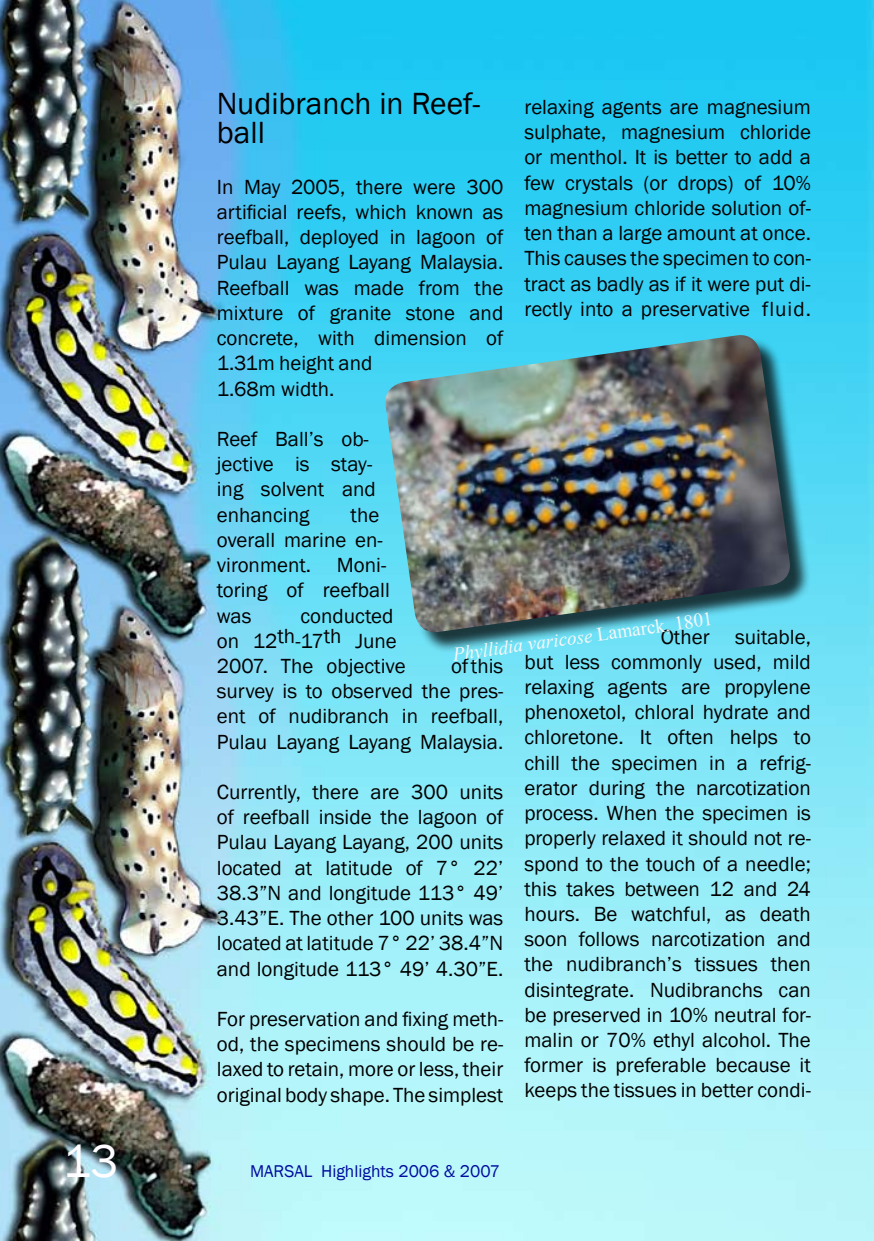
<style>
.page{position:relative;width:874px;height:1241px;background:#fff}
.page>*{position:absolute;margin:0;border:0;box-sizing:border-box;transform-origin:0 0}
.t1{font:47.25px "Franklin Gothic";color:#fffdff}
.t2{font:31.5px/29.4px "Franklin Gothic";color:#000}
.t3{font:21px/25.2px "Franklin Gothic";color:#000;text-align:justify}
.t4{font:italic 19.25px "Times New Roman";color:#f7f7f8}
.t5{font:17.5px "Franklin Gothic";color:#000b9f}
.s1{font-style:normal}
</style>
<div class="page">
<img style="left:0;top:0;width:873px;height:1240px">
<div style="left:388px;top:337px;width:435px;height:328px;background:#000;opacity:.75"></div>
<img style="left:383px;top:335px;width:409px;height:299px">
<h1 class="t1" style="left:63px;top:1131px;width:56px">13</h1>
<h2 class="t2" style="left:217px;top:89px;width:265px">Nudibranch in Reef&shy;ball</h2>
<p class="t3" style="left:217px;top:175px;width:288px;text-align:left">In May 2005, there were 300 artificial reefs, which known as reefball, deployed in lagoon of<br>Pulau Layang Layang Malaysia.<br>Reefball was made from the mixture of granite stone and concrete, with dimension of<br>1.31m height and<br>1.68m width.</p>
<p class="t3" style="left:217px;top:427px;width:160px;text-align:left">Reef Ball’s ob&shy;jective is stay&shy;ing solvent and enhancing</p>
<p class="t3" style="left:524px;top:95px;width:288px">relaxing agents are magnesium sulphate, magnesium chloride or menthol. It is better to add a few crystals (or drops) of 10% magnesium chloride solution of&shy;ten than a large amount at once.<br>This causes the specimen to con&shy;tract as badly as if it were put di&shy;rectly into a preservative fluid.</p>
<p class="t3" style="left:217px;top:502px;width:174px;text-align:left;text-indent:134px">the overall marine en&shy;vironment. Moni&shy;toring of reefball was</p>
<p class="t3" style="left:217px;top:603px;width:190px;text-align:left;text-indent:83px">conducted on 12th-17th June<br>2007. The objective</p>
<p class="t4" style="left:451px;top:641px;width:263px;rotate:-8deg">Phyllidia varicose <span class="s1">Lamarck, 1801</span></p>
<p class="t3" style="left:524px;top:624px;width:288px;text-indent:136px">Other suitable, but less commonly used, mild relaxing agents are propylene phenoxetol, chloral hydrate and chloretone. It often helps to chill the specimen in a refrig&shy;erator during the narcotization process. When the specimen is properly relaxed it should not re&shy;spond to the touch of a needle; this takes between 12 and 24 hours. Be watchful, as death soon follows narcotization and the nudibranch’s tissues then disintegrate. Nudibranchs can be preserved in 10% neutral for&shy;malin or 70% ethyl alcohol. The former is preferable because it keeps the tissues in better condi-</p>
<p class="t3" style="left:217px;top:653px;width:288px;text-indent:234px">of this survey is to observed the pres&shy;ent of nudibranch in reefball, Pulau Layang Layang Malaysia.</p>
<p class="t3" style="left:217px;top:779px;width:288px">Currently, there are 300 units of reefball inside the lagoon of Pulau Layang Layang, 200 units located at latitude of 7° 22’ 38.3”N and longitude 113° 49’ 3.43”E. The other 100 units was located at latitude 7° 22’ 38.4”N and longitude 113° 49’ 4.30”E.</p>
<p class="t3" style="left:217px;top:1006px;width:288px">For preservation and fixing meth&shy;od, the specimens should be re&shy;laxed to retain, more or less, their original body shape. The simplest</p>
<p class="t5" style="left:250px;top:1159px;width:251px">MARSAL Highlights 2006 &amp; 2007</p>
</div>
